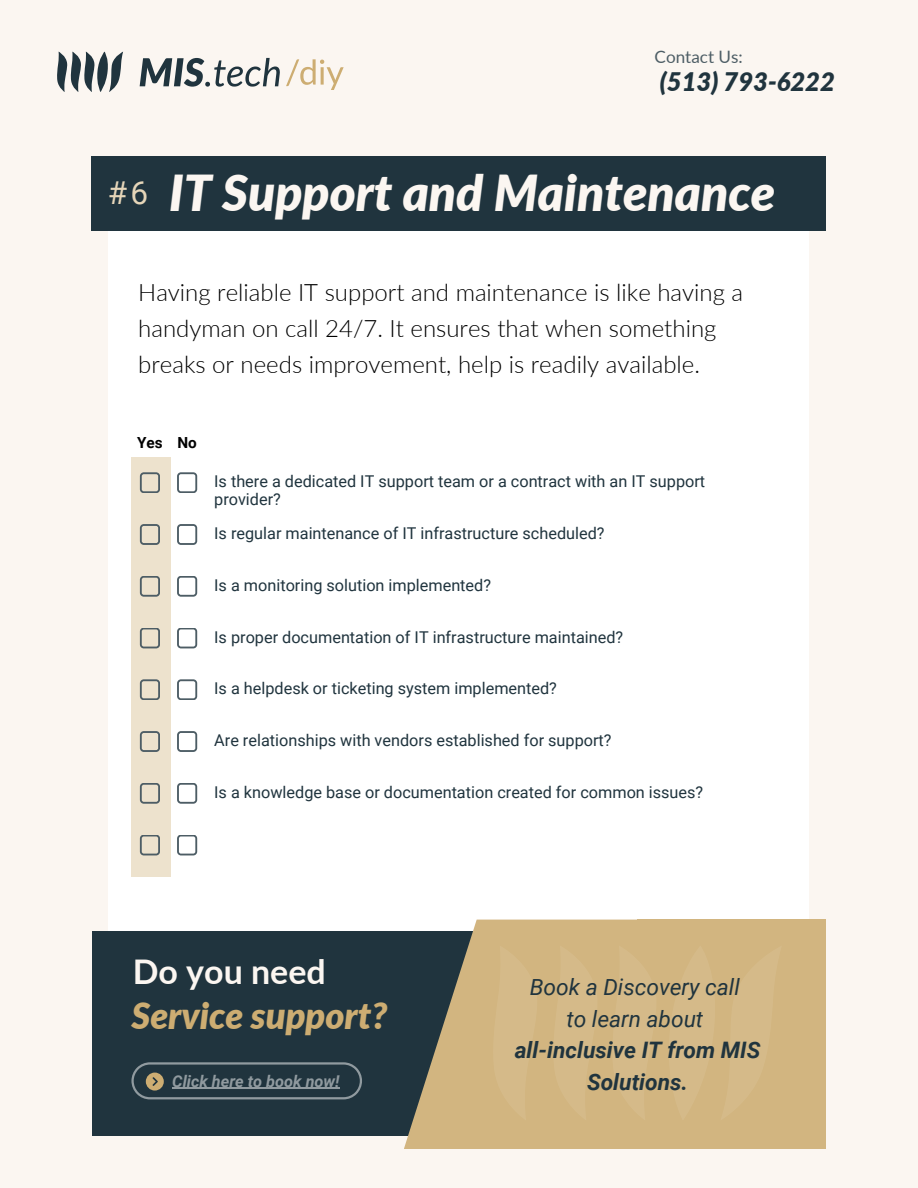
<style>
.page{position:relative;width:918px;height:1188px;background:#fbf6f1}
.page>*{position:absolute;margin:0;border:0;box-sizing:border-box;transform-origin:0 0}
.t1{font:italic 900 49.5px "Lato";color:#fbf6f1}
.t2{font:italic 900 36.3px "Lato";color:#cdad72}
.t3{font:700 33.9px "Lato";color:#fbf6f1}
.t4{font:31.5px "Roboto";color:#e6d6b9}
.t5{font:italic 900 25.65px "Lato";color:#20343e}
.t6{font:300 24px/36px "Lato";color:#000}
.t7{font:italic 700 22.65px/31.5px "Roboto";color:#20343e;text-align:center}
.t8{font:italic 22.65px "Roboto";color:#20343e}
.t9{font:17.1px "Lato";color:#4d5d65}
.t10{font:16.2px/18px "Roboto";color:#20343e}
.t11{font:italic 700 16.2px "Roboto";color:#909a9f}
.t12{font:700 15.3px "Roboto";color:#000}
</style>
<div class="page">
<div style="left:108px;top:230px;width:700px;height:881px;background:#fff"></div>
<div style="left:92px;top:156px;width:734px;height:74px;background:#20343e"></div>
<div style="left:131px;top:458px;width:40px;height:419px;background:#ede2cd"></div>
<svg style="left:140px;top:472px;width:20px;height:21px"></svg>
<svg style="left:177px;top:472px;width:20px;height:21px"></svg>
<svg style="left:140px;top:524px;width:20px;height:21px"></svg>
<svg style="left:177px;top:524px;width:20px;height:21px"></svg>
<svg style="left:140px;top:576px;width:20px;height:21px"></svg>
<svg style="left:177px;top:576px;width:20px;height:21px"></svg>
<svg style="left:140px;top:628px;width:20px;height:20px"></svg>
<svg style="left:177px;top:628px;width:20px;height:20px"></svg>
<svg style="left:140px;top:679px;width:20px;height:21px"></svg>
<svg style="left:177px;top:679px;width:20px;height:21px"></svg>
<svg style="left:140px;top:731px;width:20px;height:21px"></svg>
<svg style="left:177px;top:731px;width:20px;height:21px"></svg>
<svg style="left:140px;top:783px;width:20px;height:21px"></svg>
<svg style="left:177px;top:783px;width:20px;height:21px"></svg>
<svg style="left:140px;top:835px;width:20px;height:20px"></svg>
<svg style="left:177px;top:835px;width:20px;height:20px"></svg>
<div style="left:92px;top:931px;width:711px;height:205px;background:#20343e"></div>
<svg style="left:404px;top:920px;width:233px;height:229px;fill:#d2b580"></svg>
<div style="left:637px;top:920px;width:189px;height:229px;background:#d2b580"></div>
<div style="left:493px;top:945px;width:144px;height:176px;background:#d4b987"></div>
<svg style="left:131px;top:1062px;width:231px;height:37px"></svg>
<hr style="left:172px;top:1088px;width:168px;height:1px;background:#909a9f">
<svg style="left:286px;top:59px;width:58px;height:31px"></svg>
<svg style="left:57px;top:52px;width:66px;height:40px"></svg>
<svg style="left:140px;top:58px;width:140px;height:29px"></svg>
<p class="t9" style="left:655px;top:46px;width:90px">Contact Us:</p>
<p class="t5" style="left:660px;top:65px;width:177px">(513) 793-6222</p>
<p class="t4" style="left:108px;top:175px;width:42px">#6</p>
<p class="t1" style="left:169px;top:162px;width:608px">IT Support and Maintenance</p>
<p class="t6" style="left:138px;top:274px;width:606px">Having reliable IT support and maintenance is like having a handyman on call 24/7. It ensures that when something breaks or needs improvement, help is readily available.</p>
<p class="t12" style="left:137px;top:434px;width:27px">Yes</p>
<p class="t12" style="left:177px;top:434px;width:21px">No</p>
<p class="t10" style="left:214px;top:473px;width:493px">Is there a dedicated IT support team or a contract with an IT support provider?</p>
<p class="t10" style="left:214px;top:524px;width:392px">Is regular maintenance of IT infrastructure scheduled?</p>
<p class="t10" style="left:214px;top:576px;width:278px">Is a monitoring solution implemented?</p>
<p class="t10" style="left:214px;top:628px;width:411px">Is proper documentation of IT infrastructure maintained?</p>
<p class="t10" style="left:214px;top:680px;width:344px">Is a helpdesk or ticketing system implemented?</p>
<p class="t10" style="left:214px;top:731px;width:399px">Are relationships with vendors established for support?</p>
<p class="t10" style="left:214px;top:783px;width:491px">Is a knowledge base or documentation created for common issues?</p>
<p class="t3" style="left:133px;top:951px;width:195px">Do you need</p>
<p class="t2" style="left:131px;top:993px;width:257px">Service support?</p>
<p class="t11" style="left:172px;top:1072px;width:169px">Click here to book now!</p>
<p class="t8" style="left:530px;top:974px;width:212px">Book a Discovery call</p>
<p class="t8" style="left:566px;top:1006px;width:138px">to learn about</p>
<p class="t7" style="left:515px;top:1035px;width:247px">all-inclusive IT from MIS<br>Solutions.</p>
</div>
